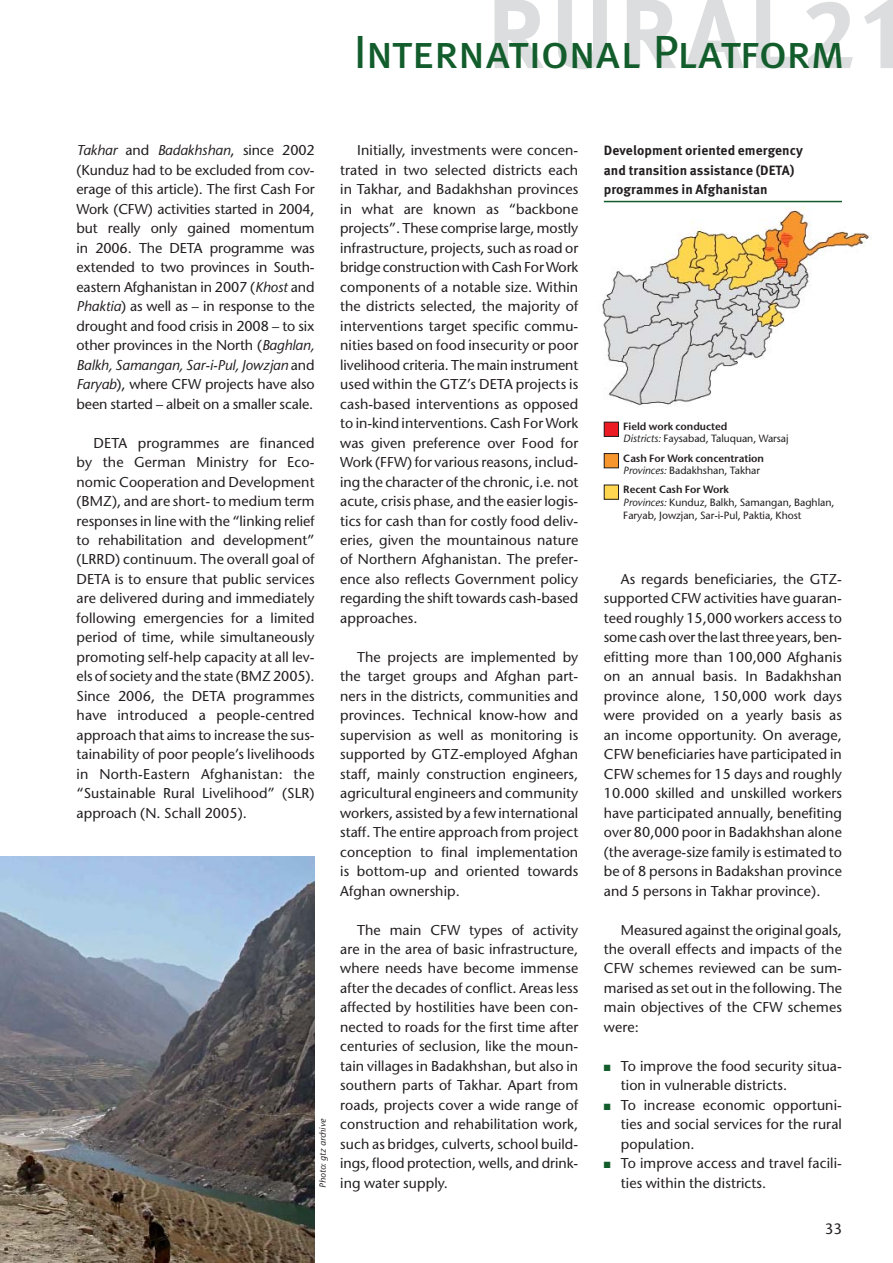
<style>
.page{position:relative;width:893px;height:1263px;background:#fff}
.page>*{position:absolute;margin:0;border:0;box-sizing:border-box;transform-origin:0 0}
.t1{font:46.5px "Meta Pro";letter-spacing:-.03em;color:#135d2c}
.t2{font:15px "Stone Sans";color:#231f20}
.t3{font:14.25px/19.5px "Stone Sans";letter-spacing:.005em;color:#231f20;text-align:justify}
.t4{font:700 13.5px/19.5px "Meta Pro";letter-spacing:.005em;color:#231f20}
.t5{font:10.5px/12.8px "Stone Sans";letter-spacing:-.005em;color:#231f20}
.t6{font:600 10.5px/12.8px "Stone Sans";letter-spacing:-.005em;color:#231f20}
.t7{font:italic 9px "Stone Sans";color:#231f20}
.s1{font-style:italic}
.s2{font-weight:600}
.s3{font-weight:400;font-style:italic}
.s4{font-weight:400}
.s5{color:#135d2c}
</style>
<div class="page">
<svg style="left:558px;top:0;width:49px;height:69px"></svg>
<svg style="left:685px;top:0;width:59px;height:68px"></svg>
<svg style="left:756px;top:0;width:39px;height:68px"></svg>
<svg style="left:806px;top:2px;width:47px;height:66px"></svg>
<svg style="left:864px;top:0;width:29px;height:68px"></svg>
<svg style="left:494px;top:0;width:50px;height:68px"></svg>
<svg style="left:627px;top:0;width:49px;height:68px"></svg>
<hr style="left:604px;top:201px;width:238px;height:1px;background:#135d2c">
<img style="left:0;top:857px;width:315px;height:406px">
<img style="left:602px;top:206px;width:268px;height:200px">
<div style="left:604px;top:422px;width:14px;height:14px;background:#ed1c24"></div>
<div style="left:604px;top:422px;width:15px;height:15px;border:1px solid #231f20"></div>
<div style="left:604px;top:454px;width:14px;height:14px;background:#f8962e"></div>
<div style="left:604px;top:453px;width:15px;height:15px;border:1px solid #231f20"></div>
<div style="left:604px;top:485px;width:14px;height:14px;background:#ffd64f"></div>
<div style="left:604px;top:485px;width:15px;height:15px;border:1px solid #231f20"></div>
<h1 class="t1" style="left:354px;top:33px;width:493px">International Platform</h1>
<p class="t3" style="left:77px;top:142px;width:240px"><span class="s1">Takhar</span> and <span class="s1">Badakhshan</span>, since 2002 (Kunduz had to be excluded from cov&shy;erage of this article). The first Cash For Work (CFW) activities started in 2004, but really only gained momentum in 2006. The DETA programme was extended to two provinces in South&shy;eastern Afghanistan in 2007 (<span class="s1">Khost</span> and <span class="s1">Phaktia</span>) as well as – in response to the drought and food crisis in 2008 – to six other provinces in the North (<span class="s1">Baghlan, Balkh, Samangan, Sar-i-Pul, Jowzjan</span> and <span class="s1">Faryab</span>), where CFW projects have also been started – albeit on a smaller scale.</p>
<p class="t3" style="left:77px;top:434px;width:240px;text-indent:17px">DETA programmes are financed by the German Ministry for Eco&shy;nomic Cooperation and Development (BMZ), and are short- to medium term responses in line with the “linking relief to rehabilitation and development” (LRRD) continuum. The overall goal of DETA is to ensure that public services are delivered during and immediately following emergencies for a limited period of time, while simultaneously promoting self-help capacity at all lev&shy;els of society and the state (BMZ 2005).<br>Since 2006, the DETA programmes have introduced a people-centred approach that aims to increase the sus&shy;tainability of poor people’s livelihoods in North-Eastern Afghanistan: the “Sustainable Rural Livelihood” (SLR) approach (N. Schall 2005).</p>
<p class="t7" style="left:319px;top:1188px;width:70px;rotate:-90deg">Photo: gtz archive</p>
<p class="t3" style="left:340px;top:142px;width:240px;text-indent:17px">Initially, investments were concen&shy;trated in two selected districts each in Takhar, and Badakhshan provinces in what are known as “backbone projects”. These comprise large, mostly infrastructure, projects, such as road or bridge construction with Cash For Work components of a notable size. Within the districts selected, the majority of interventions target specific commu&shy;nities based on food insecurity or poor livelihood criteria. The main instrument used within the GTZ’s DETA projects is cash-based interventions as opposed to in-kind interventions. Cash For Work was given preference over Food for Work (FFW) for various reasons, includ&shy;ing the character of the chronic, i.e. not acute, crisis phase, and the easier logis&shy;tics for cash than for costly food deliv&shy;eries, given the mountainous nature of Northern Afghanistan. The prefer&shy;ence also reflects Government policy regarding the shift towards cash-based approaches.</p>
<p class="t3" style="left:340px;top:649px;width:240px;text-indent:17px">The projects are implemented by the target groups and Afghan part&shy;ners in the districts, communities and provinces. Technical know-how and supervision as well as monitoring is supported by GTZ-employed Afghan staff, mainly construction engineers, agricultural engineers and community workers, assisted by a few international staff. The entire approach from project conception to final implementation is bottom-up and oriented towards Afghan ownership.</p>
<p class="t3" style="left:340px;top:921px;width:240px;text-indent:17px">The main CFW types of activity are in the area of basic infrastructure, where needs have become immense after the decades of conflict. Areas less affected by hostilities have been con&shy;nected to roads for the first time after centuries of seclusion, like the moun&shy;tain villages in Badakhshan, but also in southern parts of Takhar. Apart from roads, projects cover a wide range of construction and rehabilitation work, such as bridges, culverts, school build&shy;ings, flood protection, wells, and drink&shy;ing water supply.</p>
<p class="t4" style="left:604px;top:142px;width:201px">Development oriented emergency and transition assistance (DETA) programmes in Afghanistan</p>
<p class="t5" style="left:623px;top:421px;width:167px"><span class="s2">Field work conducted<br></span><span class="s1">Districts:</span> Faysabad, Taluquan, Warsaj</p>
<p class="t6" style="left:623px;top:453px;width:142px">Cash For Work concentration<br><span class="s3">Provinces:</span> <span class="s4">Badakhshan, Takhar</span></p>
<p class="t5" style="left:623px;top:484px;width:213px"><span class="s2">Recent Cash For Work<br></span><span class="s1">Provinces:</span> Kunduz, Balkh, Samangan, Baghlan,<br>Faryab, Jowzjan, Sar-i-Pul, Paktia, Khost</p>
<p class="t3" style="left:604px;top:571px;width:240px;text-indent:17px">As regards beneficiaries, the GTZ&shy;supported CFW activities have guaran&shy;teed roughly 15,000 workers access to some cash over the last three years, ben&shy;efitting more than 100,000 Afghanis on an annual basis. In Ba dakhshan province alone, 150,000 work days were provided on a yearly basis as an income opportunity. On average, CFW beneficiaries have participated in CFW schemes for 15 days and roughly 10.000 skilled and unskilled workers have participated annually, benefiting over 80,000 poor in Badakhshan alone (the average-size family is estimated to be of 8 persons in Badakshan province and 5 persons in Takhar province).</p>
<p class="t3" style="left:604px;top:921px;width:240px;text-indent:17px">Measured against the original goals, the overall effects and impacts of the CFW schemes reviewed can be sum&shy;marised as set out in the following. The main objectives of the CFW schemes were:</p>
<p class="t3" style="left:621px;top:1058px;width:223px;text-indent:-17px"><span class="s5">■</span> To improve the food security situa&shy;tion in vulnerable districts.</p>
<p class="t3" style="left:621px;top:1096px;width:223px;text-indent:-17px"><span class="s5">■</span> To increase economic opportuni&shy;ties and social services for the rural population.</p>
<p class="t3" style="left:621px;top:1155px;width:223px;text-indent:-17px"><span class="s5">■</span> To improve access and travel facili&shy;ties within the districts.</p>
<p class="t2" style="left:825px;top:1223px;width:19px">33</p>
</div>
